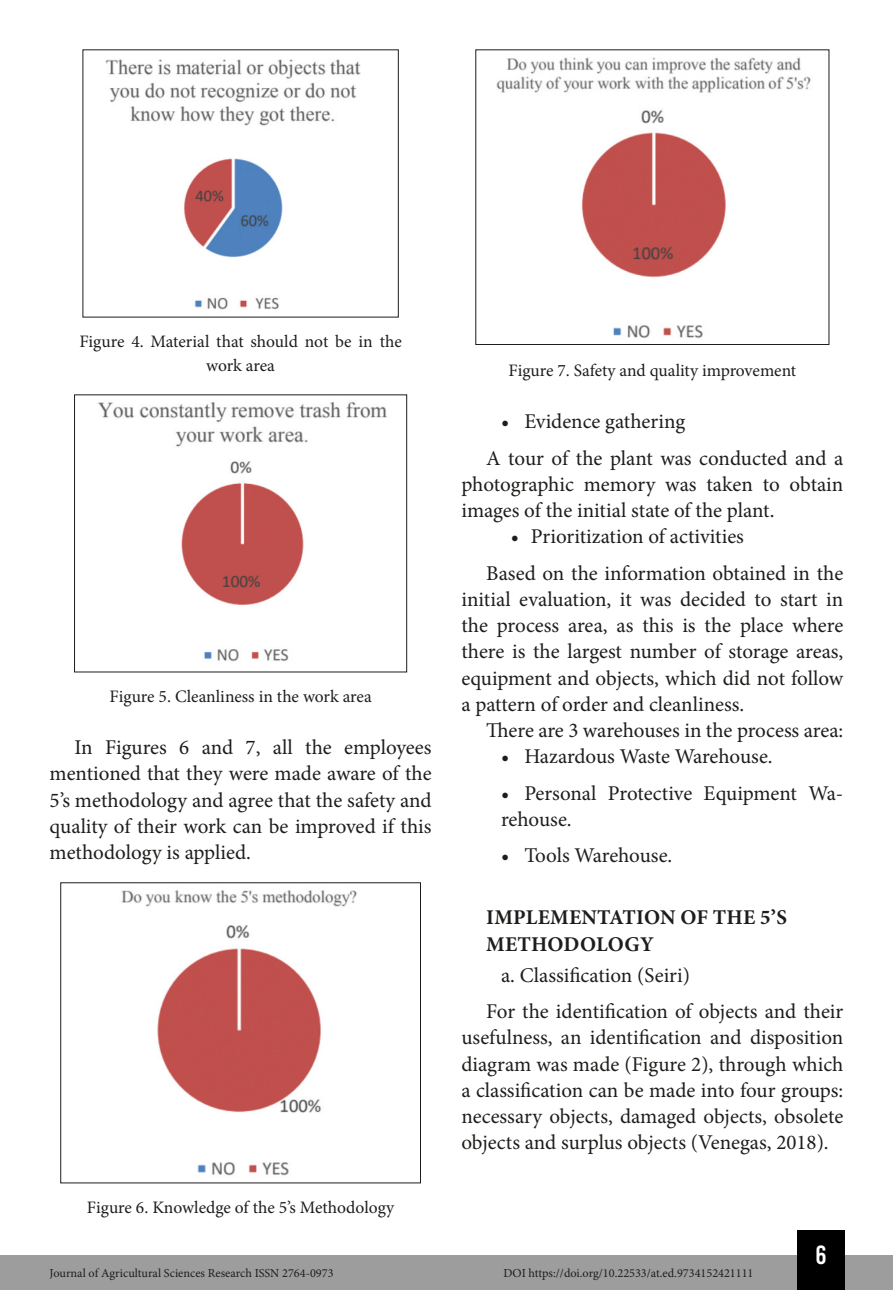
<style>
.page{position:relative;width:893px;height:1290px;background:#fff}
.page>*{position:absolute;margin:0;border:0;box-sizing:border-box;transform-origin:0 0}
.t1{font:26.25px "Bebas Kai";color:#fff}
.TXT{font:21px/26.2px "Minion Pro";letter-spacing:-.005em;color:#1d1d1b;text-align:justify}
.SUB{font:700 21px/26.2px "Minion Pro";letter-spacing:.01em;color:#1d1d1b}
.lista_simples{font:21px "Minion Pro";color:#1d1d1b}
.Info_Imagem{font:17.5px/24.5px "Minion Pro";color:#1d1d1b;text-align:center}
.t2{font:12.25px "Minion Pro";color:#1d1d1b}
</style>
<div class="page">
<div style="left:0;top:1255px;width:893px;height:35px;background:#9d9d9d"></div>
<div style="left:797px;top:1230px;width:48px;height:60px;background:#000"></div>
<img style="left:105px;top:59px;width:256px;height:251px">
<img style="left:98px;top:402px;width:289px;height:260px">
<div style="left:74px;top:395px;width:333px;height:277px;border:1px solid #1d1d1b"></div>
<img style="left:121px;top:890px;width:236px;height:286px">
<img style="left:496px;top:57px;width:315px;height:282px">
<p class="Info_Imagem" style="left:79px;top:329px;width:324px">Figure 4. Material that should not be in the work area</p>
<p class="Info_Imagem" style="left:110px;top:684px;width:264px">Figure 5. Cleanliness in the work area</p>
<p class="TXT" style="left:50px;top:734px;width:383px;text-indent:25px">In Figures 6 and 7, all the employees mentioned that they were made aware of the 5’s methodology and agree that the safety and quality of their work can be improved if this methodology is applied.</p>
<p class="Info_Imagem" style="left:87px;top:1195px;width:309px">Figure 6. Knowledge of the 5’s Methodology</p>
<p class="Info_Imagem" style="left:508px;top:358px;width:289px">Figure 7. Safety and quality improvement</p>
<p class="TXT" style="left:501px;top:409px;width:186px">• Evidence gathering</p>
<p class="TXT" style="left:461px;top:445px;width:383px;text-indent:25px">A tour of the plant was conducted and a photographic memory was taken to obtain images of the initial state of the plant.</p>
<p class="TXT" style="left:511px;top:524px;width:235px">• Prioritization of activities</p>
<p class="TXT" style="left:461px;top:560px;width:384px;text-indent:25px">Based on the information obtained in the initial evaluation, it was decided to start in the process area, as this is the place where there is the largest number of storage areas, equipment and objects, which did not follow a pattern of order and cleanliness.</p>
<p class="TXT" style="left:486px;top:717px;width:359px">There are 3 warehouses in the process area:</p>
<p class="TXT" style="left:501px;top:743px;width:273px">• Hazardous Waste Warehouse.</p>
<p class="TXT" style="left:501px;top:780px;width:344px">• Personal Protective Equipment Wa&shy;rehouse.</p>
<p class="TXT" style="left:501px;top:842px;width:173px">• Tools Warehouse.</p>
<p class="SUB" style="left:486px;top:904px;width:302px">IMPLEMENTATION OF THE 5’S<br>METHODOLOGY</p>
<p class="lista_simples" style="left:501px;top:961px;width:191px">a. Classification (Seiri)</p>
<p class="TXT" style="left:461px;top:998px;width:383px;text-indent:25px">For the identification of objects and their usefulness, an identification and disposition diagram was made (Figure 2), through which a classification can be made into four groups: necessary objects, damaged objects, obsolete objects and surplus objects (Venegas, 2018).</p>
<p class="t1" style="left:815px;top:1241px;width:13px">6</p>
<p class="t2" style="left:50px;top:1265px;width:285px">Journal of Agricultural Sciences Research ISSN 2764-0973</p>
<p class="t2" style="left:503px;top:1265px;width:252px">DOI https://doi.org/10.22533/at.ed.9734152421111</p>
</div>
